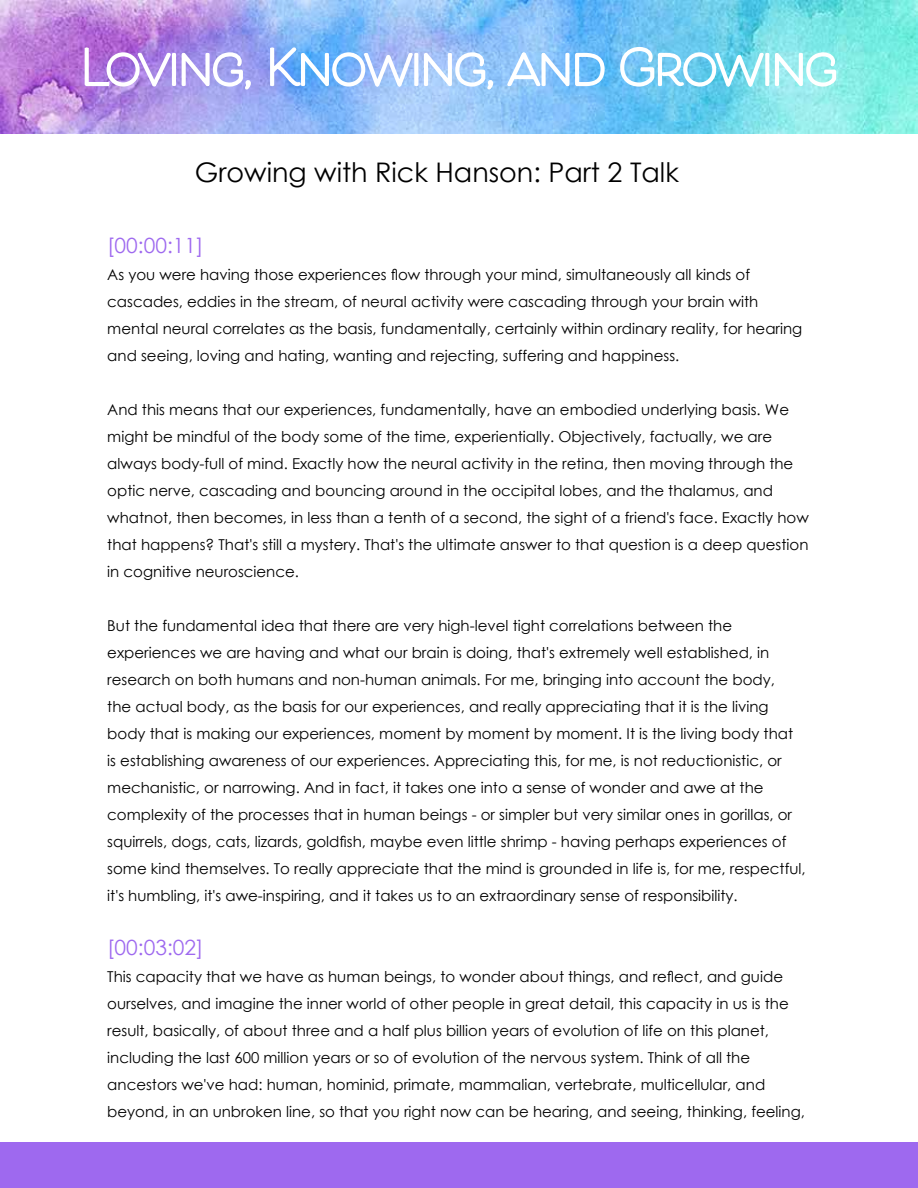
<style>
.page{position:relative;width:918px;height:1188px;background:#fff}
.page>*{position:absolute;margin:0;border:0;box-sizing:border-box;transform-origin:0 0}
.t1{font:27px "Century Gothic";color:#000}
.t2{font:21px "Century Gothic";color:#9e69ef}
.t3{font:15px/27px "Century Gothic";color:#000}
</style>
<div class="page">
<img style="left:0;top:0;width:918px;height:134px">
<svg style="left:83px;top:46px;width:89px;height:51px"></svg>
<div style="left:172px;top:53px;width:4px;height:33px;border:3px solid #fff"></div>
<svg style="left:180px;top:50px;width:72px;height:42px"></svg>
<svg style="left:269px;top:46px;width:146px;height:46px"></svg>
<div style="left:414px;top:53px;width:4px;height:33px;border:3px solid #fff"></div>
<svg style="left:423px;top:50px;width:72px;height:42px"></svg>
<svg style="left:506px;top:50px;width:100px;height:46px"></svg>
<svg style="left:619px;top:46px;width:147px;height:45px"></svg>
<div style="left:765px;top:53px;width:4px;height:33px;border:3px solid #fff"></div>
<svg style="left:774px;top:50px;width:64px;height:42px"></svg>
<div style="left:0;top:1143px;width:918px;height:45px;background:#9e69ef"></div>
<h1 class="t1" style="left:195px;top:153px;width:486px">Growing with Rick Hanson: Part 2 Talk</h1>
<h2 class="t2" style="left:107px;top:231px;width:98px">]00:00:11[</h2>
<p class="t3" style="left:107px;top:261px;width:697px">As you were having those experiences flow through your mind, simultaneously all kinds of cascades, eddies in the stream, of neural activity were cascading through your brain with mental neural correlates as the basis, fundamentally, certainly within ordinary reality, for hearing and seeing, loving and hating, wanting and rejecting, suffering and happiness.</p>
<p class="t3" style="left:107px;top:396px;width:703px">And this means that our experiences, fundamentally, have an embodied underlying basis. We might be mindful of the body some of the time, experientially. Objectively, factually, we are always body-full of mind. Exactly how the neural activity in the retina, then moving through the optic nerve, cascading and bouncing around in the occipital lobes, and the thalamus, and whatnot, then becomes in, less than a tenth of a second, the sight of a friend s' face. Exactly how that happens? That s' still a mystery. That s' the ultimate answer to that question ais deep question in cognitive neuroscience.</p>
<p class="t3" style="left:107px;top:612px;width:700px">But the fundamental idea that there are very high-level tight correlations between the experiences we are having and what our brain is doing, that s' extremely well established in, research on both humans and non-human animals. For me, bringing into account the body,<br>the actual body, as the basis for our experiences, and really appreciating that isit the living body that is making our experiences, moment by moment by moment isIt. the living body that is establishing awareness of our experiences. Appreciating this, for me is, not reductionistic, or mechanistic, or narrowing. And in fact it, takes one into a sense of wonder and awe at the complexity of the processes that in human beings - or simpler but very similar ones in gorillas, or squirrels, dogs, cats, lizards, goldfish, maybe even little shrimp - having perhaps experiences of some kind themselves. To really appreciate that the mind is grounded in life ,i s for me, respectful,<br>s'i t humbling s'i t, awe-inspiring, and it takes us to an extraordinary sense of responsibility.</p>
<h2 class="t2" style="left:107px;top:933px;width:98px">]00:03:02[</h2>
<p class="t3" style="left:107px;top:963px;width:699px">This capacity that we have as human beings, to wonder about things, and reflect, and guide ourselves, and imagine the inner world of other people in great detail, this capacity in us is the result, basically, of about three and a half plus billion years of evolution of life on this planet, including the last 600 million years or so of evolution of the nervous system. Think of all the ancestors we've had: human, hominid, primate, mammalian, vertebrate, multicellular, and beyond in, an unbroken line, so that you right now can be hearing, and seeing, thinking, feeling,</p>
</div>
